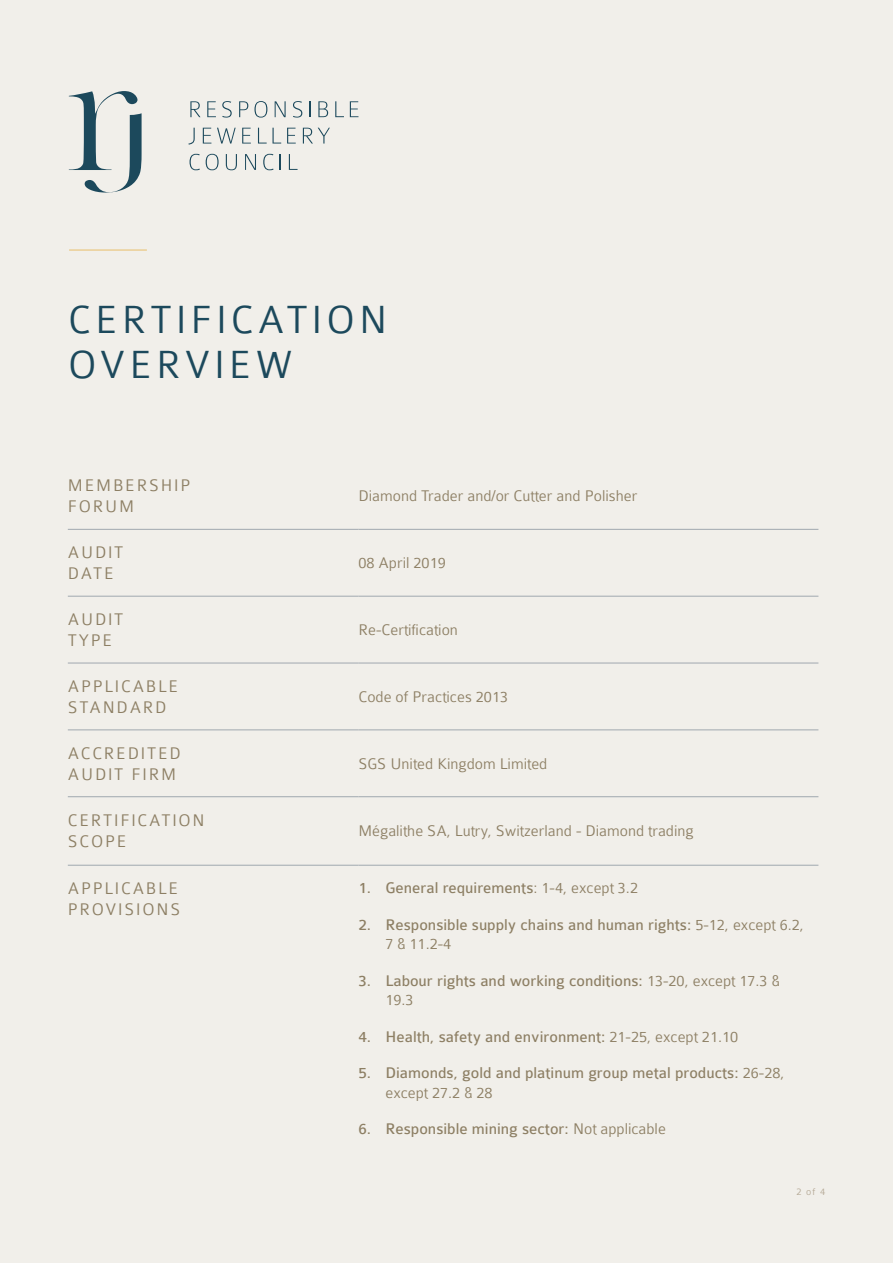
<style>
.page{position:relative;width:893px;height:1263px;background:#f1efea}
.page>*{position:absolute;margin:0;border:0;box-sizing:border-box;transform-origin:0 0}
.t1{font:300 42px/45px "Colaborate";letter-spacing:.1em;color:#1c495c}
.t2{font:300 18px/21px "Colaborate";letter-spacing:.1em;color:#8d7f64}
.t3{font:16.5px/19.5px "Colaborate";color:#8d7f64}
.t4{font:300 16.5px "Colaborate";color:#8d7f64}
.t5{font:300 10.5px "Colaborate";color:#b5a996}
.s1{font-weight:300}
</style>
<div class="page">
<hr style="left:69px;top:249px;width:78px;height:2px;background:#e9c378">
<svg style="left:68px;top:96px;width:291px;height:75px"></svg>
<svg style="left:69px;top:91px;width:73px;height:102px"></svg>
<svg style="left:190px;top:101px;width:10px;height:16px"></svg>
<svg style="left:207px;top:101px;width:9px;height:16px"></svg>
<svg style="left:222px;top:101px;width:10px;height:17px"></svg>
<svg style="left:239px;top:101px;width:9px;height:16px"></svg>
<svg style="left:254px;top:101px;width:13px;height:17px"></svg>
<svg style="left:275px;top:101px;width:11px;height:16px"></svg>
<svg style="left:293px;top:101px;width:9px;height:17px"></svg>
<svg style="left:309px;top:101px;width:2px;height:16px"></svg>
<svg style="left:318px;top:101px;width:10px;height:16px"></svg>
<svg style="left:335px;top:101px;width:9px;height:16px"></svg>
<svg style="left:350px;top:101px;width:8px;height:16px"></svg>
<svg style="left:188px;top:128px;width:7px;height:17px"></svg>
<svg style="left:203px;top:128px;width:8px;height:16px"></svg>
<svg style="left:217px;top:128px;width:19px;height:16px"></svg>
<svg style="left:242px;top:128px;width:9px;height:16px"></svg>
<svg style="left:258px;top:128px;width:23px;height:16px"></svg>
<svg style="left:287px;top:128px;width:9px;height:16px"></svg>
<svg style="left:303px;top:128px;width:27px;height:16px"></svg>
<svg style="left:190px;top:154px;width:10px;height:16px"></svg>
<svg style="left:206px;top:154px;width:13px;height:16px"></svg>
<svg style="left:226px;top:154px;width:11px;height:16px"></svg>
<svg style="left:245px;top:154px;width:11px;height:16px"></svg>
<svg style="left:263px;top:154px;width:11px;height:16px"></svg>
<svg style="left:280px;top:154px;width:1px;height:16px"></svg>
<svg style="left:289px;top:154px;width:9px;height:16px"></svg>
<hr style="left:68px;top:529px;width:290px;height:1px;background:#a0a8af">
<hr style="left:358px;top:529px;width:460px;height:1px;background:#a0a8af">
<hr style="left:68px;top:596px;width:290px;height:1px;background:#a0a8af">
<hr style="left:358px;top:596px;width:460px;height:1px;background:#a0a8af">
<hr style="left:68px;top:663px;width:290px;height:1px;background:#a0a8af">
<hr style="left:358px;top:663px;width:460px;height:1px;background:#a0a8af">
<hr style="left:68px;top:730px;width:290px;height:1px;background:#a0a8af">
<hr style="left:358px;top:730px;width:460px;height:1px;background:#a0a8af">
<hr style="left:68px;top:796px;width:290px;height:1px;background:#a0a8af">
<hr style="left:358px;top:796px;width:460px;height:1px;background:#a0a8af">
<hr style="left:68px;top:865px;width:290px;height:1px;background:#a0a8af">
<hr style="left:358px;top:865px;width:460px;height:1px;background:#a0a8af">
<h1 class="t1" style="left:68px;top:298px;width:321px">CERTIFICATION<br>OVERVIEW</h1>
<p class="t2" style="left:68px;top:475px;width:124px">MEMBERSHIP<br>FORUM</p>
<p class="t4" style="left:358px;top:487px;width:280px">Diamond Trader and/or Cutter and Polisher</p>
<p class="t2" style="left:68px;top:542px;width:57px">AUDIT<br>DATE</p>
<p class="t4" style="left:358px;top:554px;width:89px">08 April 2019</p>
<p class="t2" style="left:68px;top:609px;width:57px">AUDIT<br>TYPE</p>
<p class="t4" style="left:358px;top:621px;width:101px">Re-Certification</p>
<p class="t2" style="left:68px;top:676px;width:112px">APPLICABLE<br>STANDARD</p>
<p class="t4" style="left:358px;top:688px;width:151px">Code of Practices 2013</p>
<p class="t2" style="left:68px;top:742px;width:114px">ACCREDITED<br>AUDIT FIRM</p>
<p class="t4" style="left:358px;top:755px;width:190px">SGS United Kingdom Limited</p>
<p class="t2" style="left:68px;top:810px;width:138px">CERTIFICATION<br>SCOPE</p>
<p class="t4" style="left:358px;top:823px;width:337px">Mégalithe SA, Lutry, Switzerland - Diamond trading</p>
<p class="t2" style="left:68px;top:878px;width:114px">APPLICABLE<br>PROVISIONS</p>
<p class="t3" style="left:358px;top:878px;width:281px">1. General requirements<span class="s1">: 1-4, except 3.2</span></p>
<p class="t3" style="left:385px;top:915px;width:420px;text-indent:-27px">2. Responsible supply chains and human rights: <span class="s1">5-12, except 6.2,<br>7 &amp; 11.2-4</span></p>
<p class="t3" style="left:385px;top:971px;width:396px;text-indent:-27px">3. Labour rights and working conditions: <span class="s1">13-20, except 17.3 &amp;<br>19.3</span></p>
<p class="t3" style="left:358px;top:1027px;width:381px">4. Health, safety and environment: <span class="s1">21-25, except 21.10</span></p>
<p class="t3" style="left:385px;top:1063px;width:401px;text-indent:-27px">5. Diamonds, gold and platinum group metal products: <span class="s1">26-28, except 27.2 &amp; 28</span></p>
<p class="t3" style="left:358px;top:1119px;width:309px">6. Responsible mining sector: <span class="s1">Not applicable</span></p>
<p class="t5" style="left:796px;top:1186px;width:30px">2 of 4</p>
</div>
